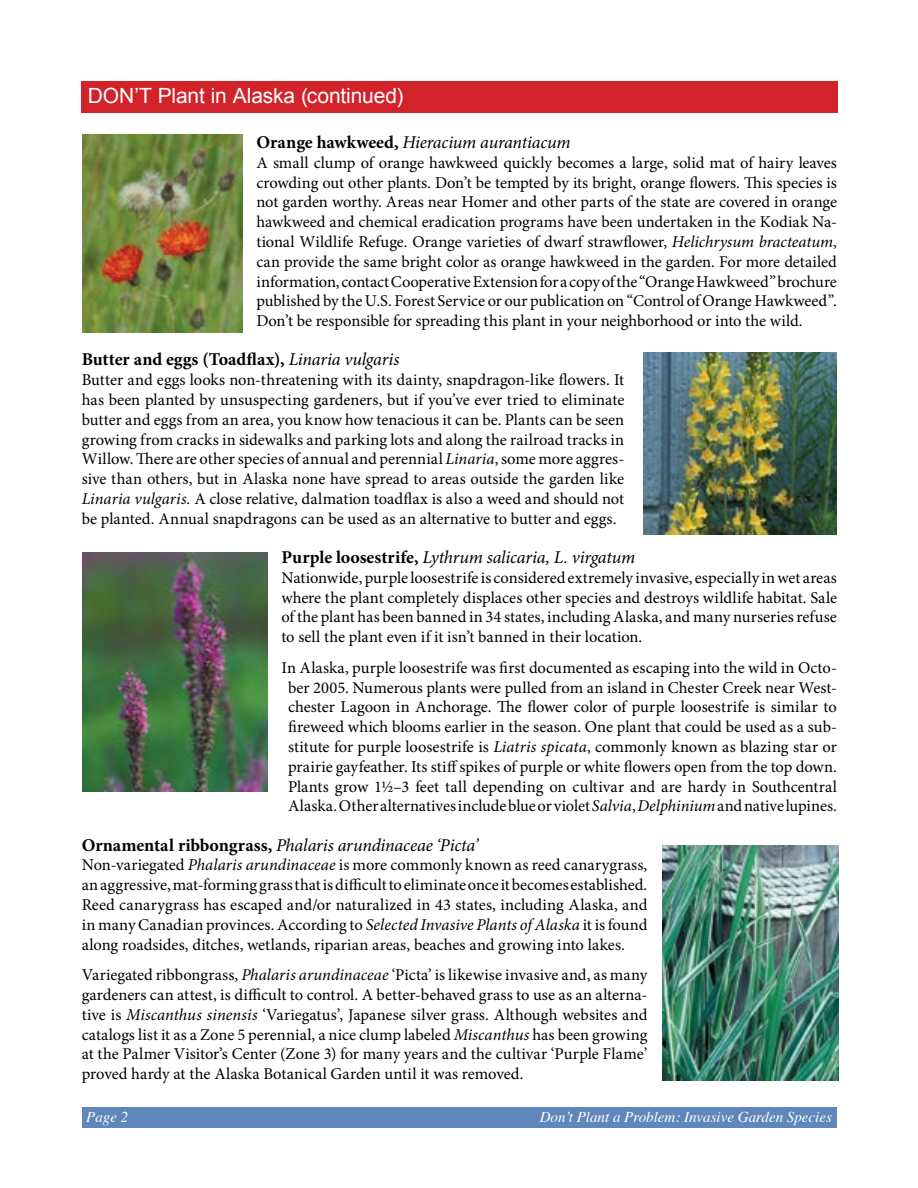
<style>
.page{position:relative;width:918px;height:1188px;background:#fff}
.page>*{position:absolute;margin:0;border:0;box-sizing:border-box;transform-origin:0 0}
.t1{font:21px "Arial";letter-spacing:-.01em;color:#fff}
.species_right{font:italic 18px "Minion Pro";letter-spacing:-.015em;color:#000}
.species_right-2{font:700 18px "Minion Pro";letter-spacing:-.005em;color:#000}
.Body_text{font:16.5px/19.8px "Minion Pro";color:#000;text-align:justify}
.t2{font:italic 15px "Times";color:#fff}
.s1{font-weight:700;font-style:normal}
.s2{font-style:italic}
.s3{font-weight:400;font-style:italic}
</style>
<div class="page">
<div style="left:82px;top:1108px;width:754px;height:20px;background:#5f87bb"></div>
<div style="left:81px;top:81px;width:756px;height:31px;background:#d2232a"></div>
<img style="left:82px;top:135px;width:161px;height:198px">
<img style="left:644px;top:353px;width:193px;height:182px">
<img style="left:83px;top:552px;width:185px;height:240px">
<img style="left:662px;top:845px;width:176px;height:236px">
<p class="t1" style="left:88px;top:82px;width:317px">DON’T Plant in Alaska (continued)</p>
<p class="species_right" style="left:256px;top:130px;width:316px"><span class="s1">Orange hawkweed,</span> Hieracium aurantiacum</p>
<p class="Body_text" style="left:256px;top:153px;width:582px">A small clump of orange hawkweed quickly becomes a large, solid mat of hairy leaves crowding out other plants. Don’t be tempted by its bright, orange flowers. This species is not garden worthy. Areas near Homer and other parts of the state are covered in orange hawkweed and chemical eradication programs have been undertaken in the Kodiak Na&shy;tional Wildlife Refuge. Orange varieties of dwarf strawflower, <span class="s2">Helichrysum bracteatum</span>, can provide the same bright color as orange hawkweed in the garden. For more detailed information, contact Cooperative Extension for a copy of the “Orange Hawkweed” brochure published by the U.S. Forest Service or our publication on “Control of Orange Hawkweed”.<br>Don’t be responsible for spreading this plant in your neighborhood or into the wild.</p>
<p class="species_right-2" style="left:82px;top:347px;width:319px">Butter and eggs (Toadflax), <span class="s3">Linaria vulgaris</span></p>
<p class="Body_text" style="left:82px;top:370px;width:544px">Butter and eggs looks non-threatening with its dainty, snapdragon-like flowers. It has been planted by unsuspecting gardeners, but if you’ve ever tried to eliminate butter and eggs from an area, you know how tenacious it can be. Plants can be seen growing from cracks in sidewalks and parking lots and along the railroad tracks in Willow. There are other species of annual and perennial <span class="s2">Linaria</span>, some more aggres&shy;sive than others, but in Alaska none have spread to areas outside the garden like <span class="s2">Linaria vulgaris.</span> A close relative, dalmation toadflax is also a weed and should not be planted. Annual snapdragons can be used as an alternative to butter and eggs.</p>
<p class="species_right" style="left:281px;top:545px;width:355px"><span class="s1">Purple loosestrife,</span> Lythrum salicaria, L. virgatum</p>
<p class="Body_text" style="left:281px;top:568px;width:557px">Nationwide, purple loosestrife is considered extremely invasive, especially in wet areas where the plant completely displaces other species and destroys wildlife habitat. Sale of the plant has been banned in 34 states, including Alaska, and many nurseries refuse to sell the plant even if it isn’t banned in their location.</p>
<p class="Body_text" style="left:281px;top:658px;width:557px;text-align:center">In Alaska, purple loosestrife was first documented as escaping into the wild in Octo&shy;ber 2005. Numerous plants were pulled from an island in Chester Creek near West&shy;chester Lagoon in Anchorage. The flower color of purple loosestrife is similar to fireweed which blooms earlier in the season. One plant that could be used as a sub&shy;stitute for purple loosestrife is <span class="s2">Liatris spicata</span>, commonly known as blazing star or prairie gayfeather. Its stiff spikes of purple or white flowers open from the top down.<br>Plants grow 1½–3 feet tall depending on cultivar and are hardy in Southcentral Alaska. Other alternatives include blue or violet <span class="s2">Salvia</span>, <span class="s2">Delphinium</span> and native lupines.</p>
<p class="species_right" style="left:82px;top:832px;width:398px"><span class="s1">Ornamental ribbongrass,</span> Phalaris arundinaceae ‘Picta’</p>
<p class="Body_text" style="left:82px;top:855px;width:567px">Non-variegated <span class="s2">Phalaris arundinaceae</span> is more commonly known as reed canarygrass, an aggressive, mat-forming grass that is difficult to eliminate once it becomes established.<br>Reed canarygrass has escaped and/or naturalized in 43 states, including Alaska, and in many Canadian provinces. According to <span class="s2">Selected Invasive Plants of Alaska</span> it is found along roadsides, ditches, wetlands, riparian areas, beaches and growing into lakes.</p>
<p class="Body_text" style="left:82px;top:965px;width:567px">Variegated ribbongrass, <span class="s2">Phalaris arundinaceae</span> ‘Picta’ is likewise invasive and, as many gardeners can attest, is difficult to control. A better-behaved grass to use as an alterna&shy;tive is <span class="s2">Miscanthus sinensis</span> ‘Variegatus’, Japanese silver grass. Although websites and catalogs list it as a Zone 5 perennial, a nice clump labeled <span class="s2">Miscanthus</span> has been growing at the Palmer Visitor’s Center (Zone 3) for many years and the cultivar ‘Purple Flame’ proved hardy at the Alaska Botanical Garden until it was removed.</p>
<p class="t2" style="left:86px;top:1104px;width:44px">Page 2</p>
<p class="t2" style="left:540px;top:1104px;width:294px">Don’t Plant a Problem: Invasive Garden Species</p>
</div>
